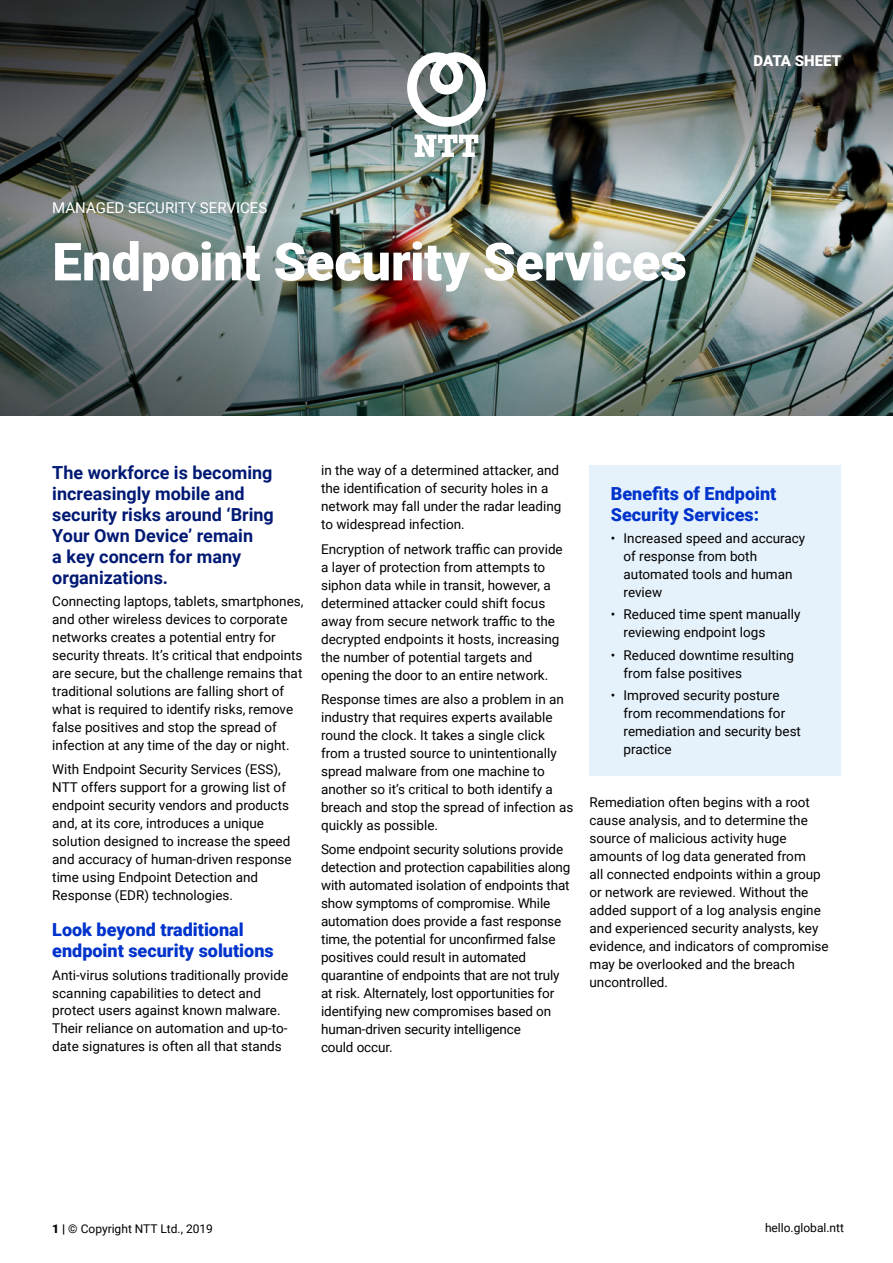
<style>
.page{position:relative;width:893px;height:1263px;background:#fff}
.page>*{position:absolute;margin:0;border:0;box-sizing:border-box;transform-origin:0 0}
.t1{font:900 52.5px "Roboto";letter-spacing:-.005em;color:#fff}
.t2{font:700 18px/21px "Roboto";color:#001973}
.t3{font:900 18px/21px "Roboto";color:#03c}
.t4{font:15px "Roboto";color:#fff}
.t5{font:900 15px "Roboto";color:#fff}
.t6{font:13.5px/18px "Roboto";color:#000}
.t7{font:12px "Roboto";color:#000}
.s1{font-weight:900}
</style>
<div class="page">
<img style="left:695px;top:0;width:198px;height:416px">
<img style="left:0;top:0;width:695px;height:416px">
<svg style="left:415px;top:135px;width:63px;height:22px"></svg>
<svg style="left:407px;top:52px;width:79px;height:75px"></svg>
<div style="left:589px;top:465px;width:252px;height:310px;background:#e6f2fb"></div>
<p class="t4" style="left:52px;top:197px;width:216px">MANAGED SECURITY SERVICES</p>
<h1 class="t1" style="left:52px;top:225px;width:636px">Endpoint Security Services</h1>
<p class="t5" style="left:753px;top:50px;width:89px">DATA SHEET</p>
<h2 class="t2" style="left:52px;top:461px;width:223px">The workforce is becoming increasingly mobile and security risks around ‘Bring<br>Your Own Device’ remain<br>a key concern for many organizations.</h2>
<p class="t6" style="left:52px;top:592px;width:253px">Connecting laptops, tablets, smartphones, and other wireless devices to corporate networks creates a potential entry for security threats. It’s critical that endpoints are secure, but the challenge remains that traditional solutions are falling short of what is required to identify risks, remove false positives and stop the spread of infection at any time of the day or night.</p>
<p class="t6" style="left:52px;top:760px;width:241px">With Endpoint Security Services (ESS), NTT offers support for a growing list of endpoint security vendors and products and, at its core, introduces a unique solution designed to increase the speed and accuracy of human-driven response time using Endpoint Detection and Response (EDR) technologies.</p>
<h2 class="t3" style="left:52px;top:919px;width:223px">Look beyond traditional endpoint security solutions</h2>
<p class="t6" style="left:52px;top:965px;width:237px">Anti-virus solutions traditionally provide scanning capabilities to detect and protect users against known malware.<br>Their reliance on automation and up-to&shy;date signatures is often all that stands</p>
<p class="t6" style="left:321px;top:461px;width:242px">in the way of a determined attacker, and the identification of security holes in a network may fall under the radar leading to widespread infection.</p>
<p class="t6" style="left:321px;top:539px;width:243px">Encryption of network traffic can provide a layer of protection from attempts to siphon data while in transit, however, a determined attacker could shift focus away from secure network traffic to the decrypted endpoints it hosts, increasing the number of potential targets and opening the door to an entire network.</p>
<p class="t6" style="left:321px;top:690px;width:254px">Response times are also a problem in an industry that requires experts available round the clock. It takes a single click from a trusted source to unintentionally spread malware from one machine to another so it’s critical to both identify a breach and stop the spread of infection as quickly as possible.</p>
<p class="t6" style="left:321px;top:840px;width:251px">Some endpoint security solutions provide detection and protection capabilities along with automated isolation of endpoints that show symptoms of compromise. While automation does provide a fast response time, the potential for unconfirmed false positives could result in automated quarantine of endpoints that are not truly at risk. Alternately, lost opportunities for identifying new compromises based on human-driven security intelligence<br>could occur.</p>
<h2 class="t3" style="left:611px;top:482px;width:167px">Benefits of Endpoint<br>Security Services:</h2>
<p class="t6" style="left:624px;top:529px;width:183px;text-indent:-13px">• Increased speed and accuracy of response from both automated tools and human review</p>
<p class="t6" style="left:624px;top:605px;width:178px;text-indent:-13px">• Reduced time spent manually reviewing endpoint logs</p>
<p class="t6" style="left:624px;top:645px;width:172px;text-indent:-13px">• Reduced downtime resulting from false positives</p>
<p class="t6" style="left:624px;top:686px;width:179px;text-indent:-13px">• Improved security posture from recommendations for remediation and security best practice</p>
<p class="t6" style="left:589px;top:792px;width:241px">Remediation often begins with a root cause analysis, and to determine the source of malicious activity huge amounts of log data generated from<br>all connected endpoints within a group or network are reviewed. Without the added support of a log analysis engine and experienced security analysts, key evidence, and indicators of compromise may be overlooked and the breach uncontrolled.</p>
<p class="t7" style="left:52px;top:1220px;width:162px"><span class="s1">1 |</span> © Copyright NTT Ltd., 2019</p>
<p class="t7" style="left:765px;top:1220px;width:81px">hello.global.ntt</p>
</div>
